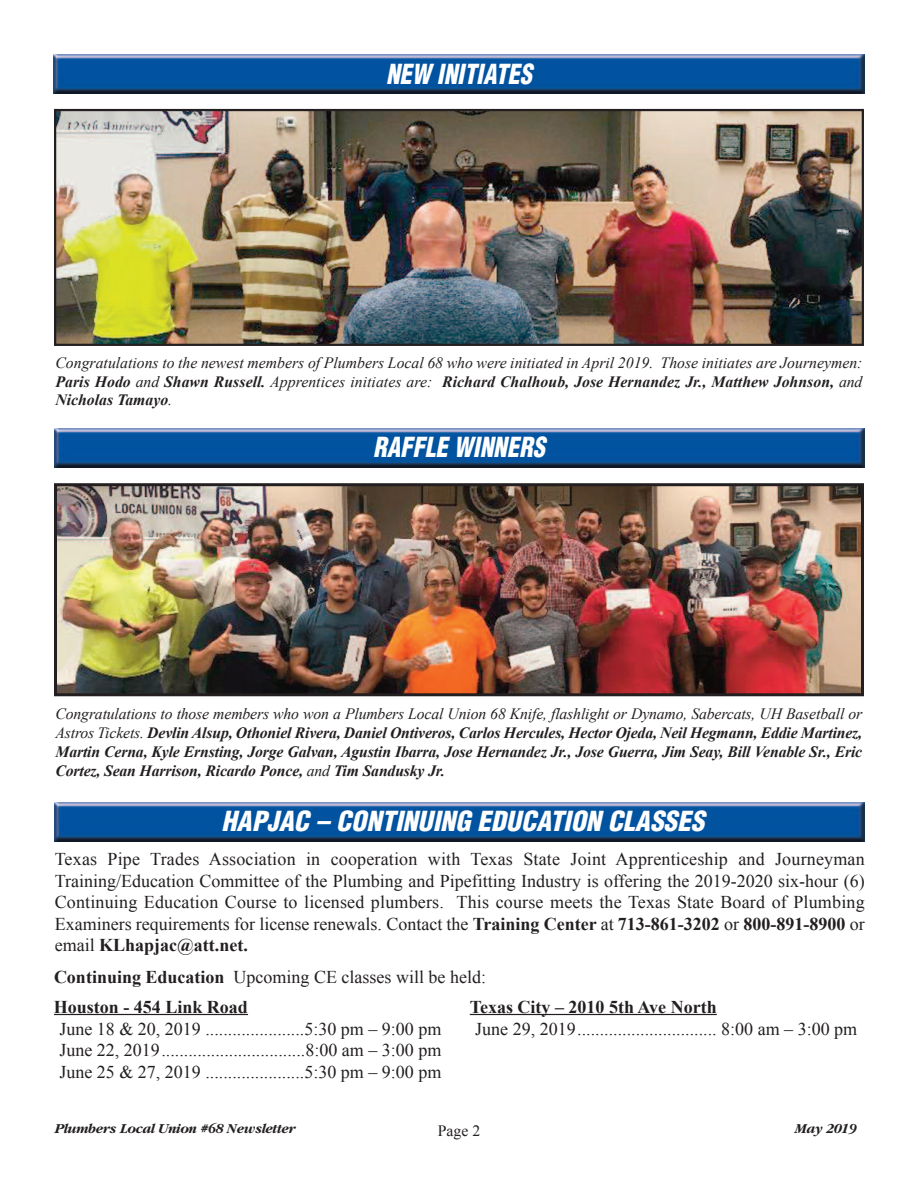
<style>
.page{position:relative;width:918px;height:1188px;background:#fff}
.page>*{position:absolute;margin:0;border:0;box-sizing:border-box;transform-origin:0 0}
.t1{font:italic 900 condensed 27px "Helvetica";letter-spacing:.005em;color:#fff}
.t2{font:italic 900 condensed 27px "Helvetica";letter-spacing:.005em;color:#fff;scale:.9 1}
.t3{font:18px/21.6px "Times New Roman";color:#231f20;text-align:justify}
.t4{font:700 18px "Times New Roman";color:#231f20}
.t5{font:italic 700 15.75px/18.9px "Times New Roman";letter-spacing:-.01em;color:#231f20;text-align:justify}
.t6{font:italic 15.75px/18.9px "Times New Roman";color:#231f20;text-align:justify}
.t7{font:15.75px "Times New Roman";color:#231f20}
.t8{font:italic 700 14.25px "Garamond";letter-spacing:-.025em;color:#231f20}
.s1{font-weight:700}
.s2{font-weight:400}
</style>
<div class="page">
<img style="left:57px;top:112px;width:804px;height:231px">
<div style="left:54px;top:109px;width:810px;height:237px;border:2px solid #231f20"></div>
<img style="left:54px;top:54px;width:810px;height:39px">
<img style="left:58px;top:487px;width:802px;height:205px">
<div style="left:54px;top:483px;width:810px;height:213px;border:3px solid #231f20"></div>
<img style="left:54px;top:429px;width:810px;height:39px">
<img style="left:54px;top:802px;width:810px;height:39px">
<hr style="left:54px;top:1014px;width:194px;height:1px;background:#231f20">
<hr style="left:470px;top:1014px;width:247px;height:1px;background:#231f20">
<h1 class="t2" style="left:386px;top:59px;width:164px">NEW INITIATES</h1>
<p class="t6" style="left:55px;top:353px;width:809px">Congratulations to the newest members of Plumbers Local 68 who were initiated in April 2019. Those initiates are Journeymen:<br><span class="s1">Paris Hodo</span> and <span class="s1">Shawn Russell.</span> Apprentices initiates are: <span class="s1">Richard Chalhoub, Jose Hernandez Jr., Matthew Johnson,</span> and <span class="s1">Nicholas Tamayo</span>.</p>
<h1 class="t2" style="left:373px;top:432px;width:192px">RAFFLE WINNERS</h1>
<p class="t5" style="left:56px;top:705px;width:808px"><span class="s2">Congratulations to those members who won a Plumbers Local Union 68 Knife, flashlight or Dynamo, Sabercats, UH Basetball or Astros Tickets.</span> Devlin Alsup, Othoniel Rivera, Daniel Ontiveros, Carlos Hercules, Hector Ojeda, Neil Hegmann, Eddie Martinez, Martin Cerna, Kyle Ernsting, Jorge Galvan, Agustin Ibarra, Jose Hernandez Jr., Jose Guerra, Jim Seay, Bill Venable Sr., Eric Cortez, Sean Harrison, Ricardo Ponce, <span class="s2">and</span> Tim Sandusky Jr.</p>
<h1 class="t1" style="left:222px;top:805px;width:484px">HAPJAC – CONTINUING EDUCATION CLASSES</h1>
<p class="t3" style="left:55px;top:848px;width:812px">Texas Pipe Trades Association in cooperation with Texas State Joint Apprenticeship and Journeyman Training/Education Committee of the Plumbing and Pipefitting Industry is offering the 2019-2020 six-hour (6)<br>Continuing Education Course to licensed plumbers. This course meets the Texas State Board of Plumbing Examiners requirements for license renewals. Contact the <span class="s1">Training Center</span> at <span class="s1">713-861-3202</span> or <span class="s1">800-891-8900</span> or email <span class="s1">KLhapjac@att.net.</span></p>
<p class="t3" style="left:54px;top:966px;width:434px"><span class="s1">Continuing Education</span> Upcoming CE classes will be held:</p>
<p class="t4" style="left:54px;top:997px;width:196px">Houston - 454 Link Road</p>
<p class="t3" style="left:59px;top:1018px;width:383px">June 18 &amp; 20, 2019 ......................5:30 pm – 9:00 pm June 22, 2019................................8:00 am – 3:00 pm June 25 &amp; 27, 2019 ......................5:30 pm – 9:00 pm</p>
<p class="t4" style="left:470px;top:997px;width:248px">Texas City – 2010 5th Ave North</p>
<p class="t3" style="left:475px;top:1018px;width:383px">June 29, 2019............................... 8:00 am – 3:00 pm</p>
<p class="t8" style="left:56px;top:1120px;width:243px">Plumbers Local Union #68 Newsletter</p>
<p class="t7" style="left:438px;top:1122px;width:44px">Page 2</p>
<p class="t8" style="left:795px;top:1120px;width:64px">May 2019</p>
</div>
